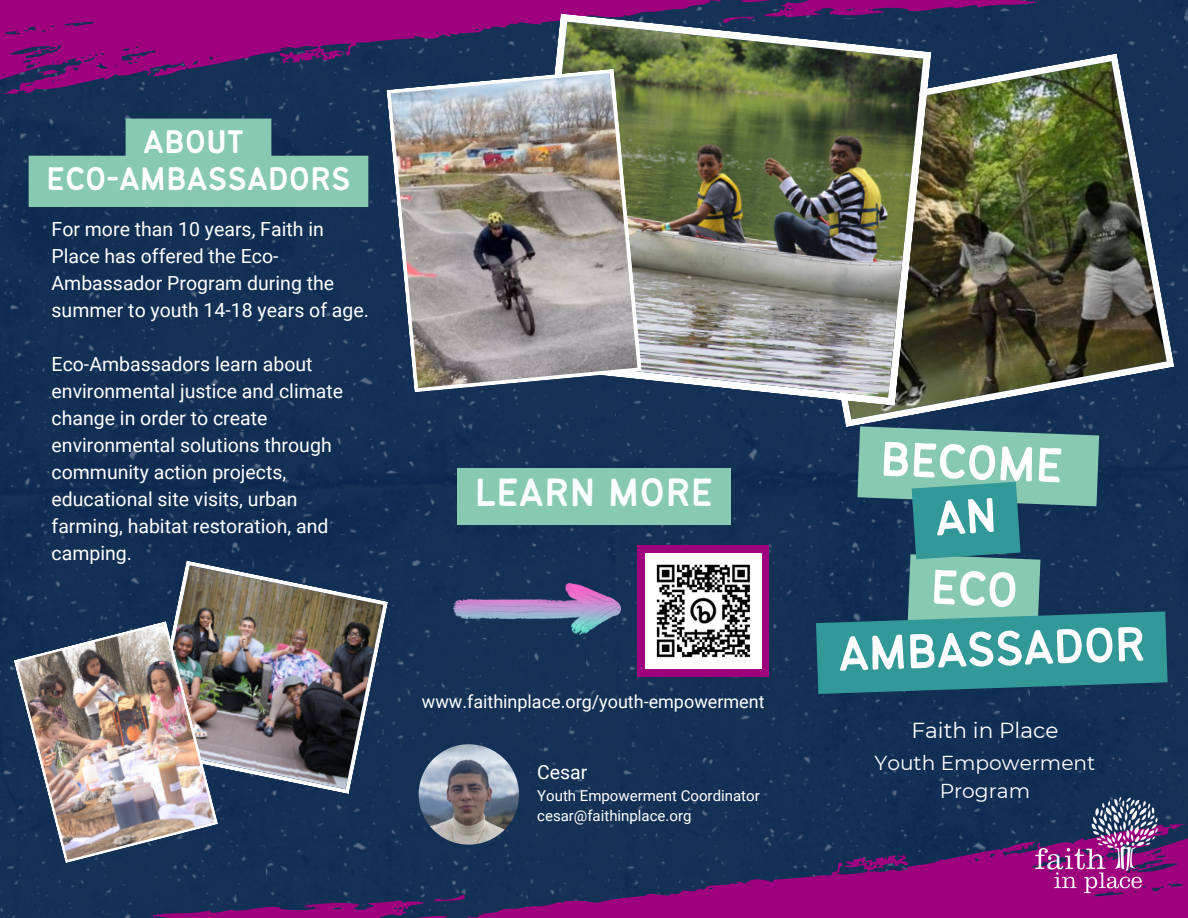
<style>
.page{position:relative;width:1188px;height:918px;background:#133055}
.page>*{position:absolute;margin:0;border:0;box-sizing:border-box;transform-origin:0 0}
.t1{font:53.7px "Bantayog";color:#fff}
.t2{font:43.5px "Bantayog";color:#fafdfd}
.t3{font:36px/37.2px "Bantayog";color:#fff;text-align:center}
.t4{font:21.75px "Montserrat";color:#fff}
.t5{font:20.25px/28.2px "Montserrat";color:#fff;text-align:center}
.t6{font:19.5px/27px "Roboto";color:#fff}
.t7{font:18px "Roboto";color:#fff}
.t8{font:15px/20.2px "Roboto";color:#fff}
</style>
<div class="page">
<svg style="left:0;top:0;width:1123px;height:120px"></svg>
<svg style="left:741px;top:0;width:31px;height:4px"></svg>
<svg style="left:38px;top:67px;width:21px;height:9px"></svg>
<svg style="left:281px;top:48px;width:6px;height:4px"></svg>
<svg style="left:65px;top:798px;width:1123px;height:120px;fill:#143056"></svg>
<svg style="left:416px;top:914px;width:31px;height:4px"></svg>
<svg style="left:433px;top:894px;width:32px;height:9px"></svg>
<svg style="left:901px;top:866px;width:6px;height:4px"></svg>
<img style="left:788px;top:53px;width:387px;height:374px">
<img style="left:524px;top:14px;width:408px;height:392px">
<img style="left:147px;top:560px;width:241px;height:234px">
<img style="left:386px;top:69px;width:256px;height:323px">
<img style="left:14px;top:621px;width:204px;height:242px">
<div style="left:638px;top:545px;width:131px;height:131px;background:#9e007e"></div>
<img style="left:419px;top:744px;width:100px;height:101px;border-radius:50%">
<img style="left:453px;top:583px;width:168px;height:51px">
<img style="left:1028px;top:791px;width:136px;height:107px">
<img style="left:646px;top:553px;width:116px;height:116px">
<svg style="left:29px;top:119px;width:339px;height:88px"></svg>
<div style="left:457px;top:468px;width:274px;height:57px;background:#88c9b2"></div>
<svg style="left:816px;top:426px;width:352px;height:268px"></svg>
<h3 class="t3" style="left:46px;top:126px;width:306px">ABOUT<br>ECO-AMBASSADORS</h3>
<p class="t6" style="left:52px;top:216px;width:319px">For more than 10 years, Faith in<br>Place has offered the Eco-<br>Ambassador Program during the summer to youth 14-18 years of age.</p>
<p class="t6" style="left:52px;top:351px;width:293px">Eco-Ambassadors learn about environmental justice and climate change in order to create environmental solutions through community action projects, educational site visits, urban farming, habitat restoration, and camping.</p>
<h2 class="t2" style="left:475px;top:475px;width:240px">LEARN MORE</h2>
<p class="t7" style="left:422px;top:692px;width:344px">www.faithinplace.org/youth-empowerment</p>
<p class="t6" style="left:537px;top:759px;width:52px">Cesar</p>
<p class="t8" style="left:537px;top:785px;width:224px">Youth Empowerment Coordinator cesar@faithinplace.org</p>
<h1 class="t1" style="left:881px;top:438px;width:185px;rotate:2deg">BECOME</h1>
<h1 class="t1" style="left:837px;top:633px;width:309px;rotate:-2deg">AMBASSADOR</h1>
<p class="t4" style="left:911px;top:716px;width:149px">Faith in Place</p>
<p class="t5" style="left:875px;top:749px;width:222px">Youth Empowerment<br>Program</p>
</div>
